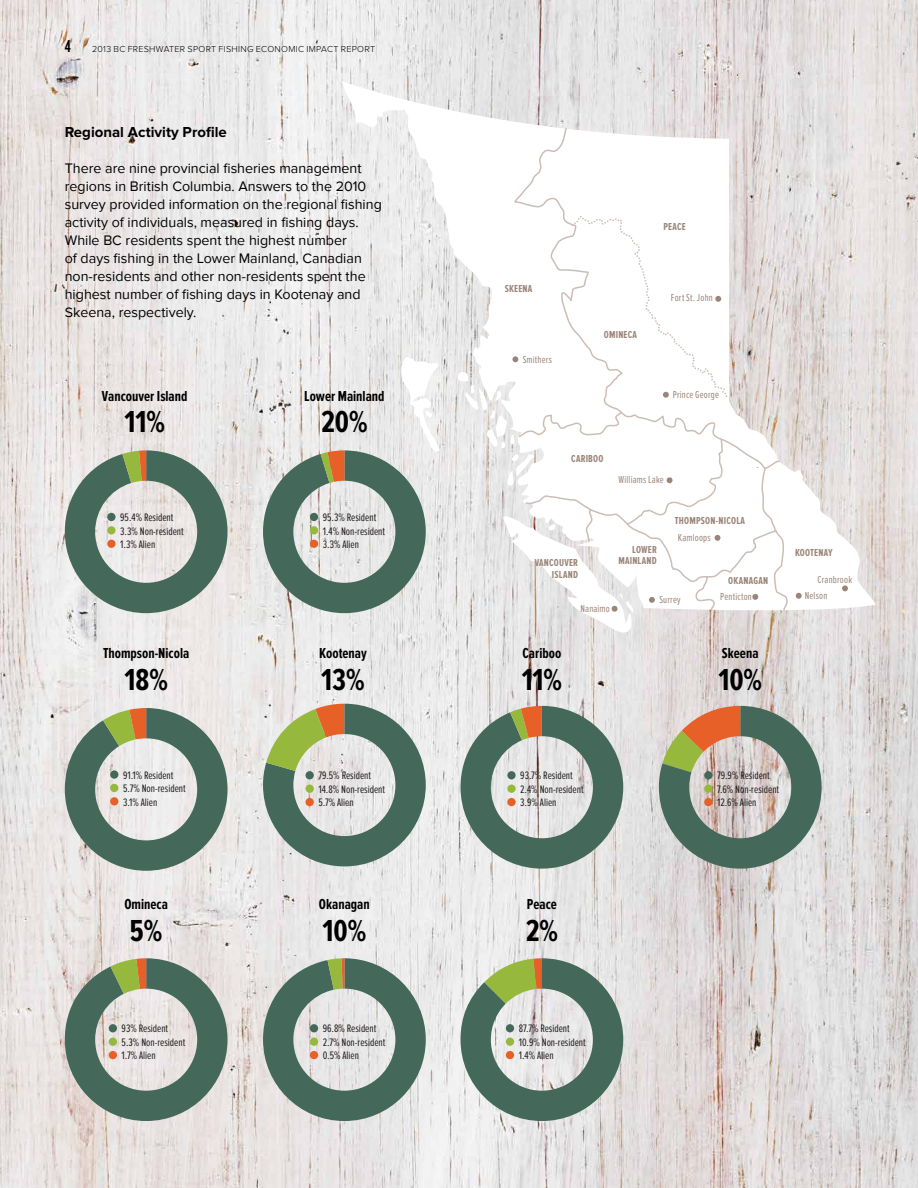
<style>
.page{position:relative;width:918px;height:1188px;background:#fff}
.page>*{position:absolute;margin:0;border:0;box-sizing:border-box;transform-origin:0 0}
.t1{font:700 31.5px "Proxima Nova Ex Cn";color:#000}
.t2{font:700 15px "Proxima Nova Ex Cn";color:#000}
.t3{font:700 15px "Proxima Nova";color:#000}
.t4{font:14.25px/18px "Proxima Nova";color:#000}
.t5{font:11.25px/13.5px "Proxima Nova Ex Cn";color:#231f20}
.t6{font:10.5px/15.6px "Proxima Nova Ex Cn";letter-spacing:.02em;color:#9b8579}
.t7{font:700 10.5px "Proxima Nova Ex Cn";letter-spacing:.02em;color:#9b8579}
.t8{font:300 9px "Proxima Nova";letter-spacing:.035em;color:#000}
.s1{font-family:"Knockout HTF48 Featherweight";font-weight:400;font-size:18px}
</style>
<div class="page">
<img style="left:0;top:0;width:918px;height:1188px">
<svg style="left:263px;top:704px;width:163px;height:162px;background:#a3af9f"></svg>
<svg style="left:263px;top:958px;width:163px;height:163px;background:#9aaaa1"></svg>
<svg style="left:65px;top:450px;width:163px;height:163px;background:#9caba1"></svg>
<svg style="left:65px;top:708px;width:163px;height:163px;background:#9faca1"></svg>
<svg style="left:65px;top:958px;width:163px;height:163px;background:#9ca89d"></svg>
<svg style="left:461px;top:706px;width:162px;height:163px;background:#9caaa1"></svg>
<svg style="left:461px;top:958px;width:162px;height:163px;background:#9eada0"></svg>
<svg style="left:659px;top:706px;width:163px;height:163px;background:#9ea092"></svg>
<svg style="left:341px;top:81px;width:535px;height:534px;fill:#e9e7e7"></svg>
<svg style="left:263px;top:357px;width:177px;height:256px;background:#bcc3be"></svg>
<svg style="left:506px;top:454px;width:11px;height:33px"></svg>
<svg style="left:457px;top:371px;width:55px;height:77px"></svg>
<svg style="left:512px;top:127px;width:269px;height:343px"></svg>
<svg style="left:517px;top:411px;width:276px;height:201px"></svg>
<svg style="left:512px;top:356px;width:6px;height:6px"></svg>
<svg style="left:570px;top:216px;width:160px;height:183px"></svg>
<svg style="left:667px;top:477px;width:6px;height:6px"></svg>
<svg style="left:715px;top:535px;width:5px;height:6px"></svg>
<svg style="left:752px;top:594px;width:6px;height:6px"></svg>
<svg style="left:649px;top:597px;width:6px;height:6px"></svg>
<svg style="left:503px;top:516px;width:130px;height:123px"></svg>
<svg style="left:842px;top:585px;width:6px;height:6px"></svg>
<svg style="left:796px;top:593px;width:6px;height:6px"></svg>
<p class="t8" style="left:65px;top:45px;width:312px"><span class="s1">4</span> 2013 BC FRESHWATER SPORT FISHING ECONOMIC IMPACT REPORT</p>
<p class="t3" style="left:65px;top:123px;width:163px">Regional Activity Profile</p>
<p class="t4" style="left:65px;top:160px;width:319px">There are nine provincial fisheries management regions in British Columbia. Answers to the 2010 survey provided information on the regional fishing activity of individuals, measured in fishing days.<br>While BC residents spent the highest number<br>of days fishing in the Lower Mainland, Canadian non-residents and other non-residents spent the highest number of fishing days in Kootenay and Skeena, respectively.</p>
<p class="t7" style="left:505px;top:283px;width:29px">SKEENA</p>
<p class="t7" style="left:664px;top:221px;width:24px">PEACE</p>
<p class="t6" style="left:671px;top:290px;width:43px">Fort St. John</p>
<p class="t7" style="left:604px;top:329px;width:35px">OMINECA</p>
<p class="t6" style="left:523px;top:352px;width:31px">Smithers</p>
<p class="t2" style="left:102px;top:387px;width:87px">Vancouver Island</p>
<h1 class="t1" style="left:125px;top:404px;width:42px">11%</h1>
<p class="t2" style="left:304px;top:387px;width:82px">Lower Mainland</p>
<h1 class="t1" style="left:321px;top:404px;width:48px">20%</h1>
<p class="t6" style="left:673px;top:387px;width:48px">Prince George</p>
<p class="t7" style="left:571px;top:453px;width:34px">CARIBOO</p>
<p class="t6" style="left:618px;top:472px;width:47px">Williams Lake</p>
<p class="t5" style="left:120px;top:511px;width:65px">95.4% Resident<br>3.3% Non-resident<br>1.3% Alien</p>
<p class="t5" style="left:323px;top:511px;width:64px">95.3% Resident<br>1.4% Non-resident<br>3.3% Alien</p>
<p class="t7" style="left:675px;top:515px;width:72px">THOMPSON-NICOLA</p>
<p class="t7" style="left:632px;top:544px;width:26px">LOWER</p>
<p class="t7" style="left:535px;top:557px;width:45px">VANCOUVER</p>
<p class="t7" style="left:618px;top:555px;width:40px">MAINLAND</p>
<p class="t7" style="left:552px;top:569px;width:28px">ISLAND</p>
<p class="t6" style="left:678px;top:530px;width:34px">Kamloops</p>
<p class="t6" style="left:580px;top:601px;width:31px">Nanaimo</p>
<p class="t6" style="left:659px;top:592px;width:23px">Surrey</p>
<p class="t7" style="left:728px;top:575px;width:42px">OKANAGAN</p>
<p class="t6" style="left:720px;top:589px;width:33px">Penticton</p>
<p class="t7" style="left:795px;top:547px;width:39px">KOOTENAY</p>
<p class="t6" style="left:805px;top:572px;width:49px;text-indent:13px">Cranbrook<br>Nelson</p>
<p class="t2" style="left:103px;top:645px;width:88px">Thompson-Nicola</p>
<h1 class="t1" style="left:125px;top:662px;width:45px">18%</h1>
<p class="t2" style="left:319px;top:645px;width:49px">Kootenay</p>
<h1 class="t1" style="left:321px;top:662px;width:45px">13%</h1>
<p class="t2" style="left:522px;top:645px;width:40px">Cariboo</p>
<h1 class="t1" style="left:522px;top:662px;width:42px">11%</h1>
<p class="t2" style="left:722px;top:645px;width:38px">Skeena</p>
<h1 class="t1" style="left:718px;top:662px;width:45px">10%</h1>
<p class="t5" style="left:123px;top:768px;width:64px">91.1% Resident<br>5.7% Non-resident<br>3.1% Alien</p>
<p class="t5" style="left:318px;top:769px;width:68px">79.5% Resident<br>14.8% Non-resident<br>5.7% Alien</p>
<p class="t5" style="left:520px;top:769px;width:65px">93.7% Resident<br>2.4% Non-resident<br>3.9% Alien</p>
<p class="t5" style="left:717px;top:769px;width:64px">79.9% Resident<br>7.6% Non-resident<br>12.6% Alien</p>
<p class="t2" style="left:124px;top:896px;width:45px">Omineca</p>
<h1 class="t1" style="left:130px;top:913px;width:34px">5%</h1>
<p class="t2" style="left:319px;top:896px;width:52px">Okanagan</p>
<h1 class="t1" style="left:323px;top:913px;width:45px">10%</h1>
<p class="t2" style="left:527px;top:896px;width:32px">Peace</p>
<h1 class="t1" style="left:526px;top:913px;width:34px">2%</h1>
<p class="t5" style="left:122px;top:1022px;width:65px">93% Resident<br>5.3% Non-resident<br>1.7% Alien</p>
<p class="t5" style="left:323px;top:1022px;width:64px">96.8% Resident<br>2.7% Non-resident<br>0.5% Alien</p>
<p class="t5" style="left:519px;top:1022px;width:69px">87.7% Resident<br>10.9% Non-resident<br>1.4% Alien</p>
</div>
